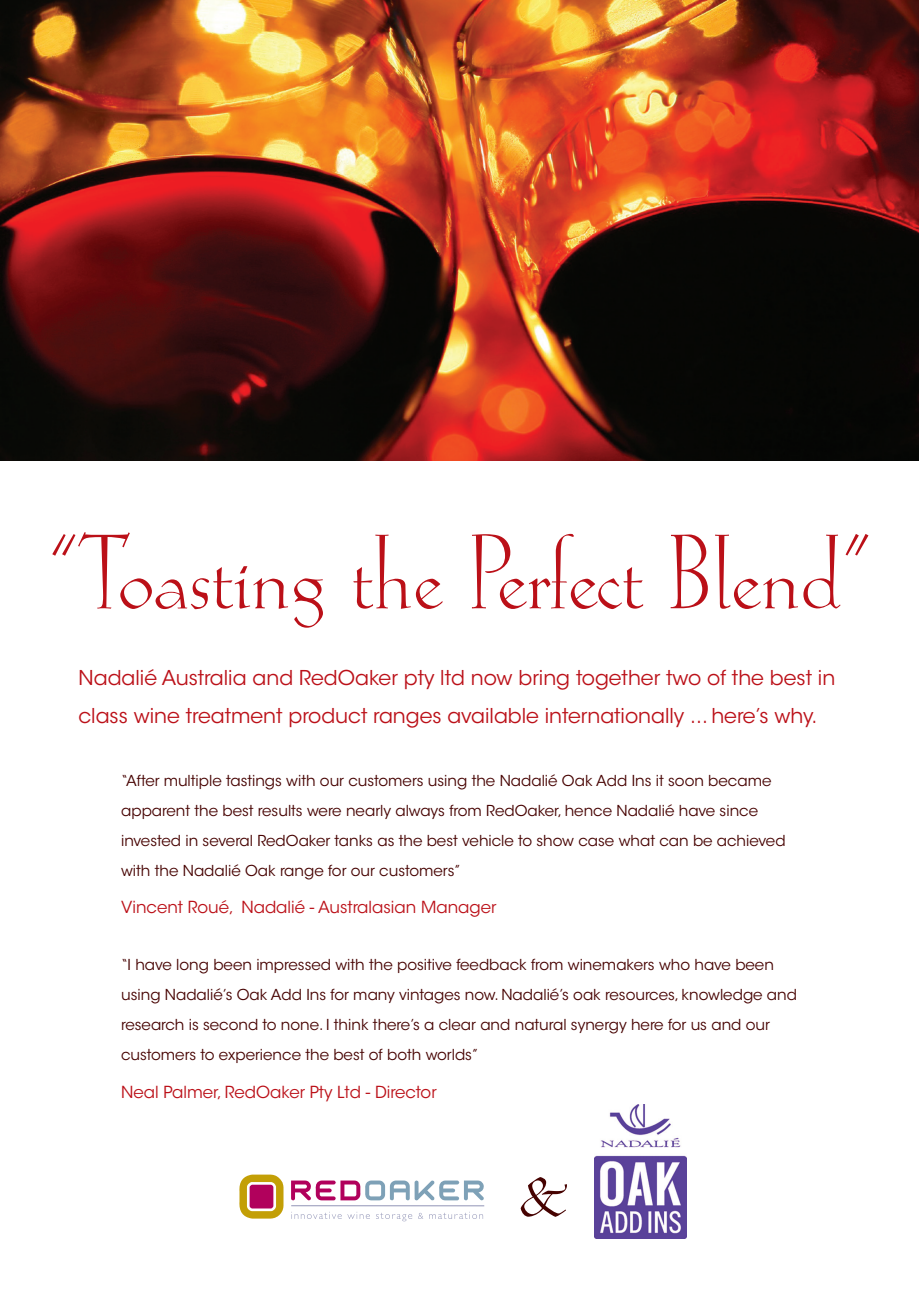
<style>
.page{position:relative;width:919px;height:1289px;background:#fff}
.page>*{position:absolute;margin:0;border:0;box-sizing:border-box;transform-origin:0 0}
.t1{font:103.5px "Koch Antiqua LT Std";color:#bb1018}
.t2{font:87.6px "Koch Antiqua LT Std";color:#460200}
.t3{font:20.4px/37.5px "ITC Avant Garde Std";color:#bb1018}
.t4{font:16.5px "ITC Avant Garde Std";color:#bb1018}
.t5{font:15px/30px "ITC Avant Garde Std";color:#460200}
</style>
<div class="page">
<img style="left:0;top:0;width:918px;height:460px">
<img style="left:594px;top:1104px;width:92px;height:134px">
<svg style="left:291px;top:1180px;width:193px;height:20px"></svg>
<svg style="left:239px;top:1174px;width:44px;height:44px"></svg>
<hr style="left:291px;top:1205px;width:193px;height:1px;background:#9194b6">
<svg style="left:291px;top:1211px;width:79px;height:7px"></svg>
<svg style="left:376px;top:1212px;width:36px;height:9px"></svg>
<svg style="left:418px;top:1212px;width:5px;height:6px"></svg>
<svg style="left:429px;top:1211px;width:54px;height:7px"></svg>
<p class="t1" style="left:48px;top:517px;width:827px">“Toasting the Perfect Blend”</p>
<p class="t3" style="left:79px;top:659px;width:758px">Nadalié Australia and RedOaker pty ltd now bring together two of the best in class wine treatment product ranges available internationally ... here’s why.</p>
<p class="t5" style="left:121px;top:765px;width:666px">“After multiple tastings with our customers using the Nadalié Oak Add Ins it soon became apparent the best results were nearly always from RedOaker, hence Nadalié have since invested in several RedOaker tanks as the best vehicle to show case what can be achieved with the Nadalié Oak range for our customers”</p>
<p class="t4" style="left:121px;top:897px;width:377px">Vincent Roué, Nadalié - Australasian Manager</p>
<p class="t5" style="left:121px;top:949px;width:677px">“I have long been impressed with the positive feedback from winemakers who have been using Nadalié’s Oak Add Ins for many vintages now. Nadalié’s oak resources, knowledge and research is second to none. I think there’s a clear and natural synergy here for us and our customers to experience the best of both worlds”</p>
<p class="t4" style="left:121px;top:1081px;width:317px">Neal Palmer, RedOaker Pty Ltd - Director</p>
<p class="t2" style="left:518px;top:1138px;width:52px">&amp;</p>
</div>
